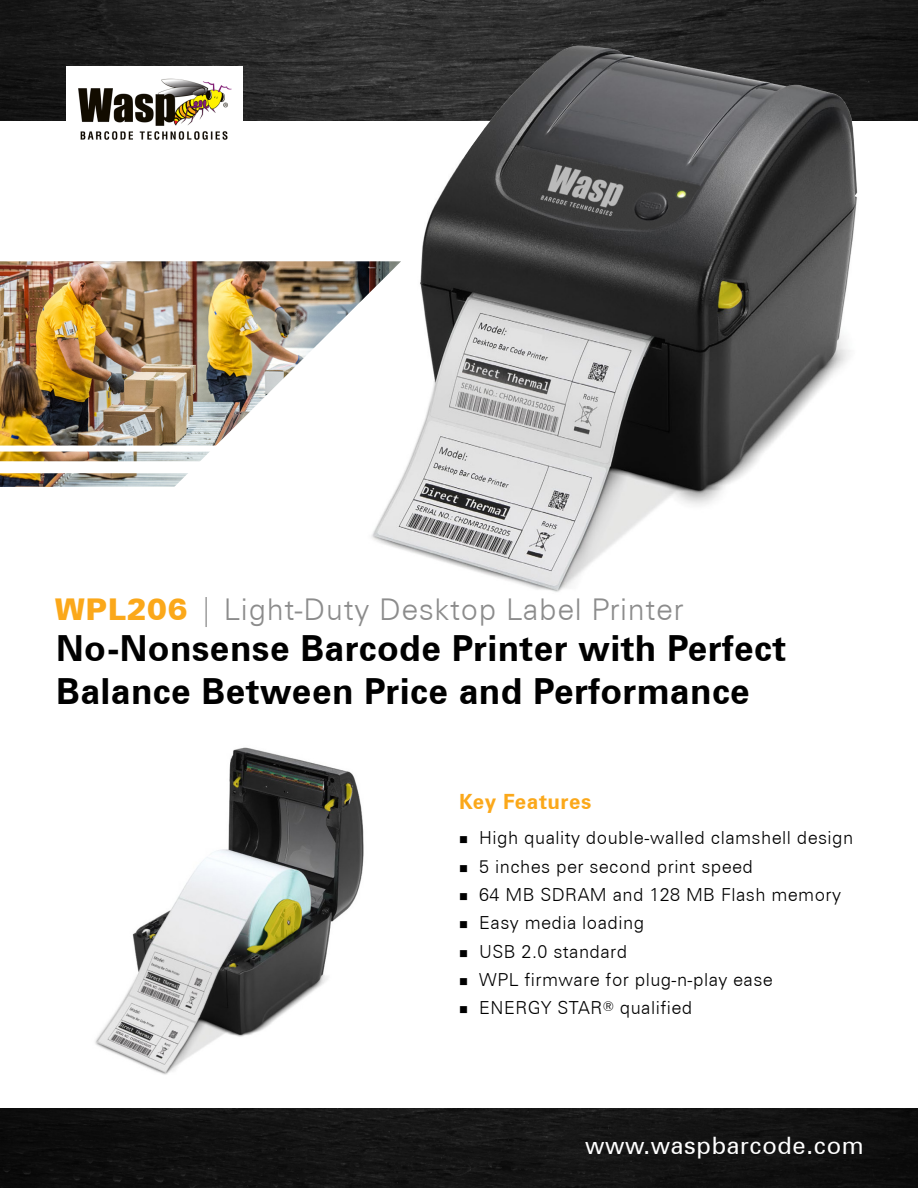
<style>
.page{position:relative;width:918px;height:1188px;background:#fff}
.page>*{position:absolute;margin:0;border:0;box-sizing:border-box;transform-origin:0 0}
.t1{font:700 36px/43.2px "Zurich BT";letter-spacing:.01em;color:#000}
.t2{font:300 30px "Zurich BT";letter-spacing:.025em;color:#8c8c8c}
.t3{font:24px "Zurich BT";letter-spacing:.025em;color:#fff}
.t4{font:700 21px "Zurich BT";letter-spacing:.025em;color:#fba81a}
.t5{font:300 18px "Zurich BT";letter-spacing:.025em;color:#000}
.s1{font-weight:900;color:#fba81a}
</style>
<div class="page">
<div style="left:0;top:1109px;width:918px;height:79px;background:#121212"></div>
<img style="left:0;top:0;width:918px;height:120px">
<div style="left:67px;top:66px;width:176px;height:94px;background:#fff"></div>
<img style="left:78px;top:78px;width:154px;height:62px">
<img style="left:0;top:0;width:1px;height:54px">
<img style="left:364px;top:37px;width:501px;height:555px">
<img style="left:0;top:261px;width:401px;height:226px">
<img style="left:95px;top:747px;width:269px;height:328px">
<div style="left:0;top:461px;width:322px;height:12px;background:#fff"></div>
<div style="left:0;top:446px;width:356px;height:6px;background:#fff"></div>
<p class="t2" style="left:55px;top:592px;width:630px"><span class="s1">WPL206</span> | Light-Duty Desktop Label Printer</p>
<p class="t1" style="left:56px;top:626px;width:732px">No-Nonsense Barcode Printer with Perfect<br>Balance Between Price and Performance</p>
<p class="t4" style="left:459px;top:789px;width:134px">Key Features</p>
<p class="t5" style="left:479px;top:827px;width:376px">High quality double-walled clamshell design</p>
<p class="t5" style="left:479px;top:855px;width:275px">5 inches per second print speed</p>
<p class="t5" style="left:479px;top:884px;width:363px">64 MB SDRAM and 128 MB Flash memory</p>
<p class="t5" style="left:479px;top:912px;width:166px">Easy media loading</p>
<p class="t5" style="left:479px;top:940px;width:150px">USB 2.0 standard</p>
<p class="t5" style="left:479px;top:969px;width:295px">WPL firmware for plug-n-play ease</p>
<p class="t5" style="left:479px;top:997px;width:215px">ENERGY STAR<sup>®</sup> qualified</p>
<h3 class="t3" style="left:585px;top:1131px;width:280px">www.waspbarcode.com</h3>
</div>
